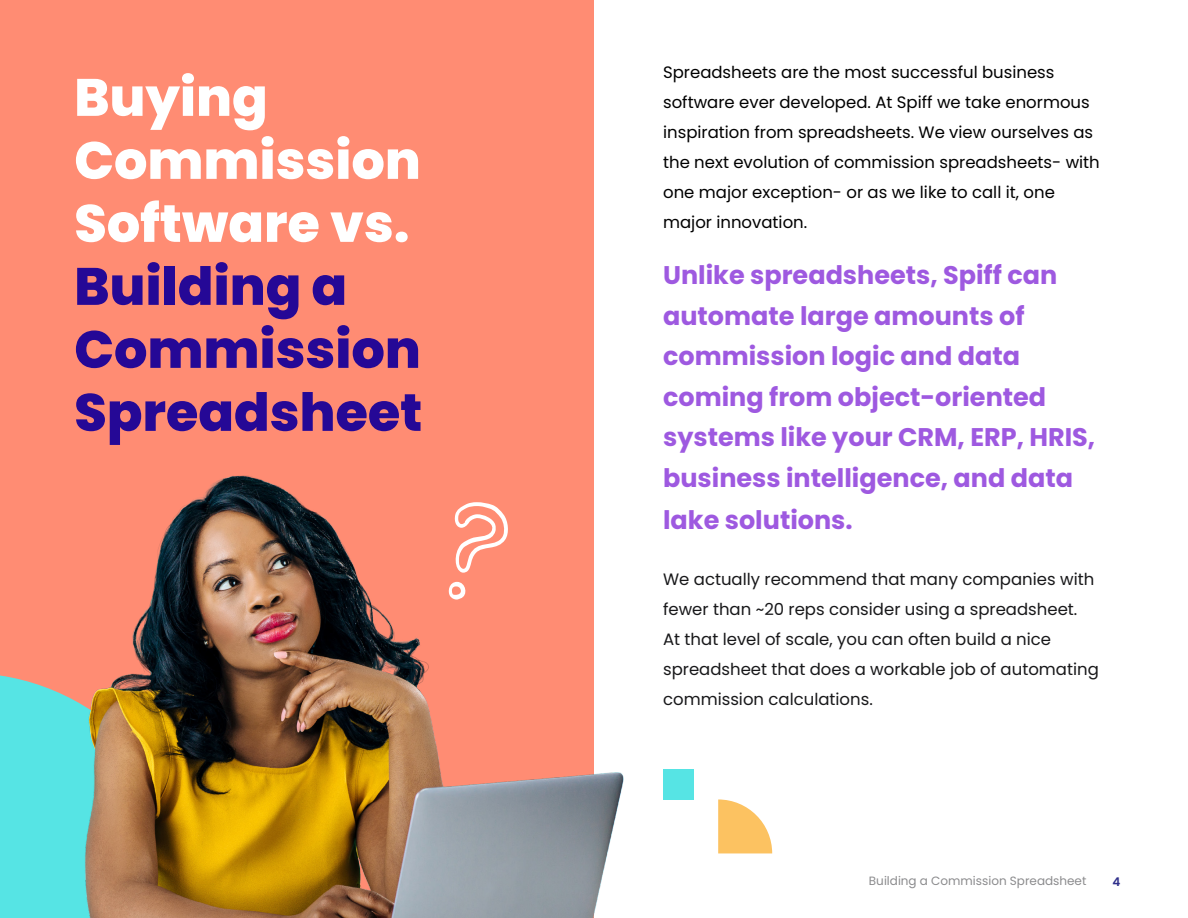
<style>
.page{position:relative;width:1188px;height:918px;background:#fff}
.page>*{position:absolute;margin:0;border:0;box-sizing:border-box;transform-origin:0 0}
.t1{font:800 52.5px/63px "Poppins";color:#250896}
.t2{font:800 52.5px/63px "Poppins";color:#fff}
.t3{font:700 25.5px/40.8px "Poppins";color:#9e59e0}
.t4{font:16.5px/30px "Poppins";color:#000}
.t5{font:16.5px/30px "Poppins";color:#18181a}
.t6{font:12px "Poppins";color:#8b8b8d}
.t7{font:600 12px "Poppins";color:#2e2e8a}
</style>
<div class="page">
<div style="left:0;top:0;width:594px;height:918px;background:#ff8c73"></div>
<svg style="left:738px;top:803px;width:34px;height:50px"></svg>
<img style="left:0;top:475px;width:738px;height:443px">
<svg style="left:453px;top:502px;width:57px;height:71px"></svg>
<svg style="left:447px;top:582px;width:22px;height:18px"></svg>
<h1 class="t2" style="left:74px;top:66px;width:348px">Buying<br>Commission<br>Software vs.</h1>
<h1 class="t1" style="left:74px;top:255px;width:350px">Building a<br>Commission<br>Spreadsheet</h1>
<p class="t4" style="left:663px;top:57px;width:438px">Spreadsheets are the most successful business software ever developed. At Spiff we take enormous inspiration from spreadsheets. We view ourselves as the next evolution of commission spreadsheets- with one major exception- or as we like to call it, one major innovation.</p>
<h2 class="t3" style="left:663px;top:255px;width:434px">Unlike spreadsheets, Spiff can automate large amounts of commission logic and data coming from object-oriented systems like your CRM, ERP, HRIS, business intelligence, and data lake solutions.</h2>
<p class="t5" style="left:663px;top:564px;width:437px">We actually recommend that many companies with fewer than ~20 reps consider using a spreadsheet.<br>At that level of scale, you can often build a nice spreadsheet that does a workable job of automating commission calculations.</p>
<p class="t6" style="left:869px;top:874px;width:219px">Building a Commission Spreadsheet</p>
<p class="t7" style="left:1113px;top:874px;width:9px">4</p>
</div>
